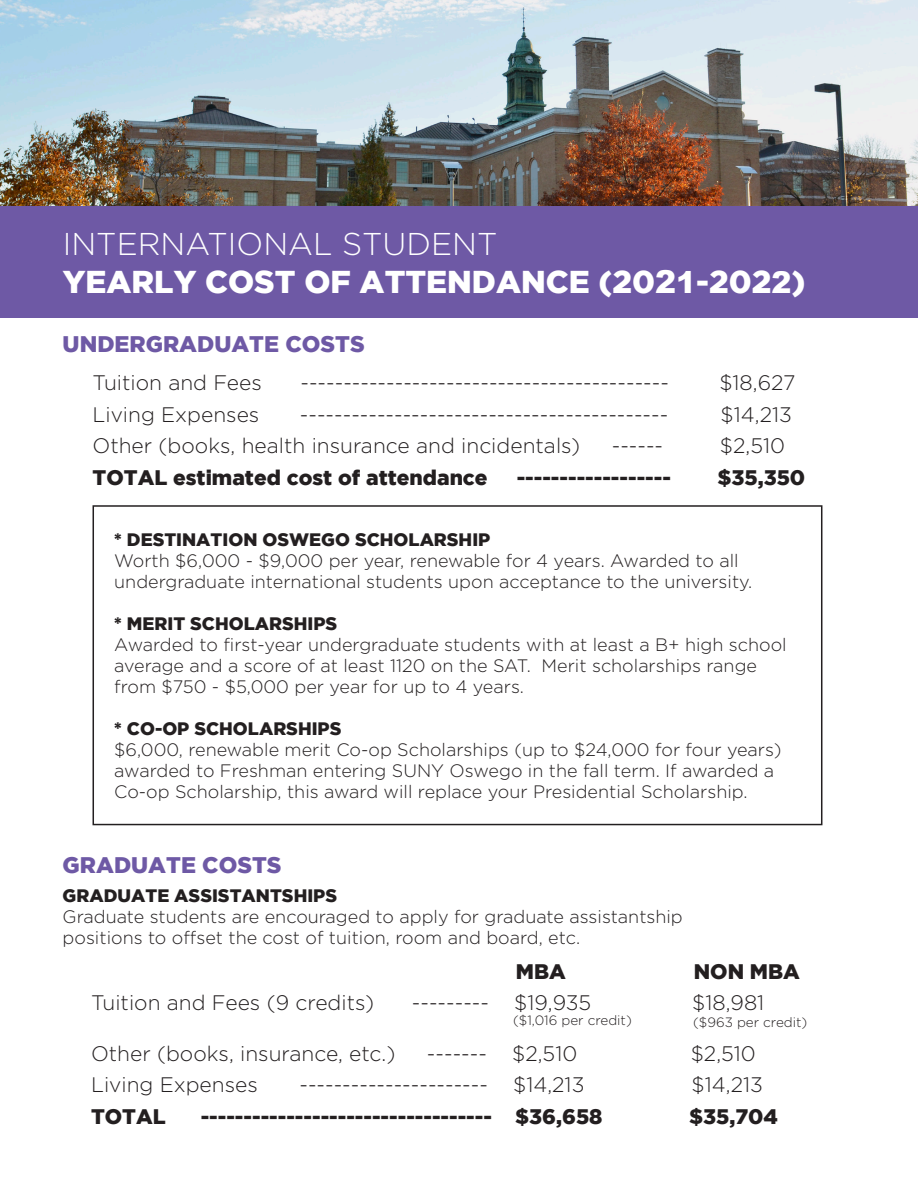
<style>
.page{position:relative;width:918px;height:1188px;background:#fff}
.page>*{position:absolute;margin:0;border:0;box-sizing:border-box;transform-origin:0 0}
.text{font:900 31.5px/37.8px "Gotham";color:#fff}
.scholarships{font:900 22.5px "Gotham";color:#6e59a5}
.text-2{font:300 21px "Gotham";color:#231f20}
.text-3{font:900 21px "Gotham";color:#231f20}
.scholarships-2{font:900 21px "Gotham";color:#231f20}
.scholarships-3{font:300 18px/21px "Gotham";color:#231f20}
.scholarships-4{font:900 18px "Gotham";color:#231f20}
.text-4{font:300 13.5px "Gotham";color:#231f20}
.s1{font-weight:300}
.s2{font-family:"Arial"}
.s3{font-family:"Arial";font-size:30px}
</style>
<div class="page">
<div style="left:0;top:199px;width:918px;height:119px;background:#6e59a5"></div>
<img style="left:0;top:0;width:918px;height:205px">
<div style="left:93px;top:505px;width:729px;height:320px;border:2px solid #231f20"></div>
<p class="text" style="left:63px;top:225px;width:744px"><span class="s1">INTERNATIONAL STUDENT<br></span>YEARLY COST OF ATTENDANCE (20<span class="s2">2</span><span class="s3">1</span>-202<span class="s3">2</span>)</p>
<p class="scholarships" style="left:63px;top:331px;width:304px">UNDERGRADUATE COSTS</p>
<p class="text-2" style="left:93px;top:371px;width:171px">Tuition and Fees</p>
<p class="text-2" style="left:301px;top:371px;width:370px">-------------------------------------------</p>
<p class="text-2" style="left:719px;top:371px;width:78px">$18,627</p>
<p class="text-2" style="left:93px;top:403px;width:168px">Living Expenses</p>
<p class="text-2" style="left:300px;top:403px;width:370px">-------------------------------------------</p>
<p class="text-2" style="left:721px;top:403px;width:73px">$14,213</p>
<p class="text-2" style="left:93px;top:434px;width:489px">Other (books, health insurance and incidentals)</p>
<p class="text-2" style="left:612px;top:434px;width:53px">------</p>
<p class="text-2" style="left:720px;top:434px;width:67px">$2,510</p>
<p class="text-3" style="left:93px;top:465px;width:397px">TOTAL estimated cost of attendance</p>
<p class="text-3" style="left:517px;top:465px;width:156px">------------------</p>
<p class="text-3" style="left:717px;top:465px;width:89px">$35,350</p>
<p class="scholarships-4" style="left:114px;top:529px;width:378px">* DESTINATION OSWEGO SCHOLARSHIP</p>
<p class="scholarships-3" style="left:114px;top:550px;width:640px">Worth $6,000 - $9,000 per year, renewable for 4 years. Awarded to all undergraduate international students upon acceptance to the university.</p>
<p class="scholarships-4" style="left:114px;top:613px;width:225px">* MERIT SCHOLARSHIPS</p>
<p class="scholarships-3" style="left:114px;top:634px;width:674px">Awarded to first-year undergraduate students with at least a B+ high school average and a score of at least 1120 on the SAT. Merit scholarships range from $750 - $5,000 per year for up to 4 years.</p>
<p class="scholarships-4" style="left:114px;top:718px;width:229px">* CO-OP SCHOLARSHIPS</p>
<p class="scholarships-3" style="left:114px;top:739px;width:669px">$6,000, renewable merit Co-op Scholarships (up to $24,000 for four years) awarded to Freshman entering SUNY Oswego in the fall term. If awarded a<br>Co-op Scholarship, this award will replace your Presidential Scholarship.</p>
<p class="scholarships" style="left:63px;top:852px;width:220px">GRADUATE COSTS</p>
<p class="scholarships-4" style="left:63px;top:885px;width:276px">GRADUATE ASSISTANTSHIPS</p>
<p class="scholarships-3" style="left:63px;top:906px;width:622px">Graduate students are encouraged to apply for graduate assistantship positions to offset the cost of tuition, room and board, etc.</p>
<p class="scholarships-2" style="left:516px;top:960px;width:51px">MBA</p>
<p class="scholarships-2" style="left:694px;top:960px;width:108px">NON MBA</p>
<p class="text-2" style="left:91px;top:991px;width:285px">Tuition and Fees (9 credits)</p>
<p class="text-2" style="left:412px;top:991px;width:181px">--------- $19,935</p>
<p class="text-2" style="left:692px;top:991px;width:74px">$18,981</p>
<p class="text-2" style="left:91px;top:1042px;width:306px">Other (books, insurance, etc.)</p>
<p class="text-2" style="left:427px;top:1042px;width:152px">------- $2,510</p>
<p class="text-2" style="left:691px;top:1042px;width:67px">$2,510</p>
<p class="text-2" style="left:91px;top:1073px;width:168px">Living Expenses</p>
<p class="text-2" style="left:299px;top:1073px;width:287px">---------------------- $14,213</p>
<p class="text-2" style="left:692px;top:1073px;width:73px">$14,213</p>
<p class="text-3" style="left:91px;top:1104px;width:76px">TOTAL</p>
<p class="text-3" style="left:201px;top:1104px;width:403px">---------------------------------- $36,658</p>
<p class="text-3" style="left:689px;top:1104px;width:90px">$35,704</p>
<p class="text-4" style="left:513px;top:1013px;width:120px">($1,016 per credit)</p>
<p class="text-4" style="left:693px;top:1014px;width:116px">($963 per credit)</p>
</div>
